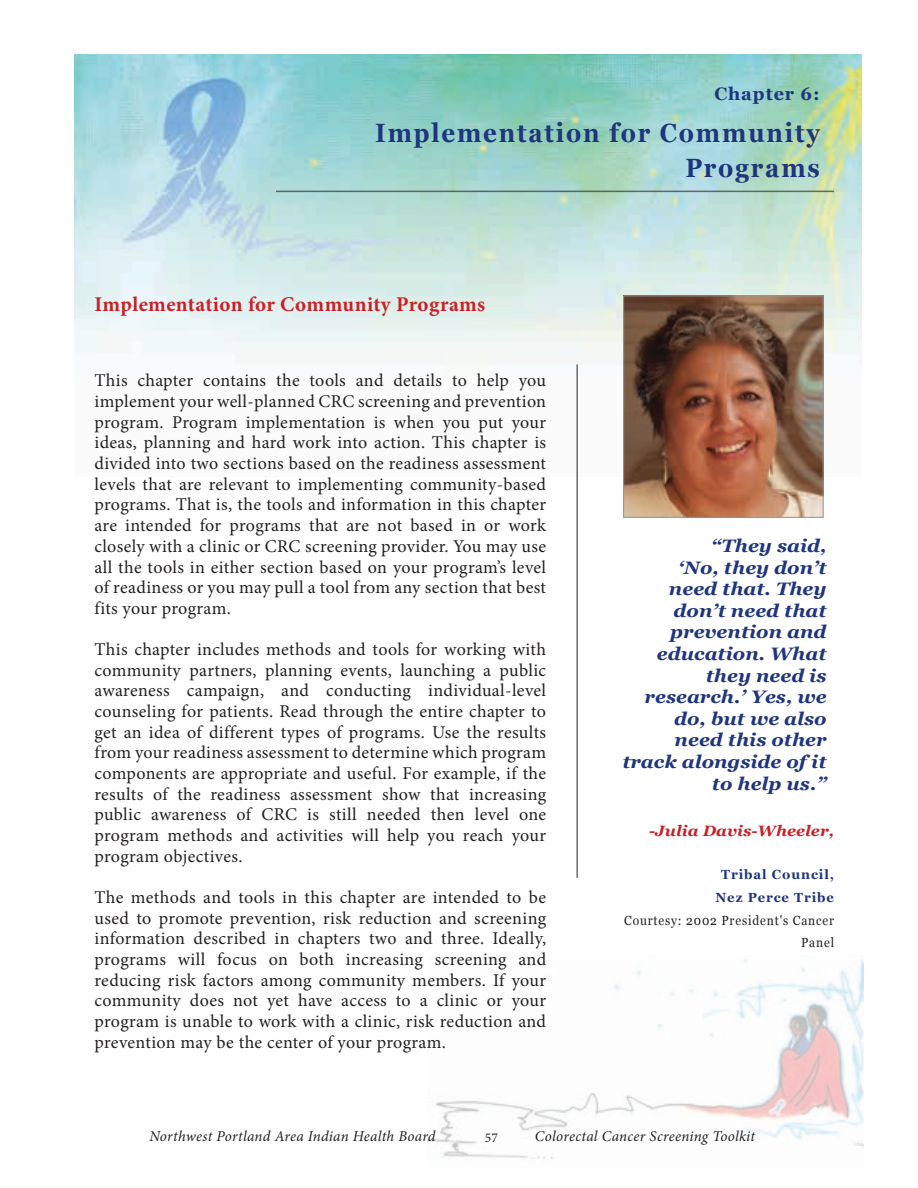
<style>
.page{position:relative;width:918px;height:1188px;background:#fff}
.page>*{position:absolute;margin:0;border:0;box-sizing:border-box;transform-origin:0 0}
.t1{font:700 26.4px/34.8px "Georgia";letter-spacing:.075em;color:#1f357c;text-align:right;scale:.91 1}
.t2{font:700 21px "Minion Pro";letter-spacing:.015em;color:#c82127}
.t3{font:18px/20.7px "Minion Pro";letter-spacing:.015em;color:#231f20;text-align:justify}
.t4{font:italic 700 18px/21.6px "Georgia";color:#1f357c;text-align:right;scale:1.09 1}
.t5{font:700 18px "Georgia";letter-spacing:.05em;color:#1f357c}
.t6{font:italic 15px "Minion Pro";letter-spacing:.015em;color:#231f20}
.t7{font:italic 700 15px "Georgia";color:#c82127;scale:1.09 1}
.t8{font:13.5px "Minion Pro";color:#231f20}
.t9{font:13.2px/22.8px "Georgia";letter-spacing:.07em;color:#231f20;text-align:right;scale:.91 1}
.t10{font:700 13.2px/22.8px "Georgia";letter-spacing:.07em;color:#1f357c;text-align:center}
</style>
<div class="page">
<img style="left:74px;top:54px;width:788px;height:422px">
<hr style="left:577px;top:364px;width:1px;height:514px;background:#231f20">
<img style="left:427px;top:958px;width:437px;height:202px">
<hr style="left:276px;top:191px;width:558px;height:1px;background:#231f20">
<img style="left:625px;top:298px;width:197px;height:218px">
<div style="left:623px;top:296px;width:201px;height:222px;border:1px solid #949698"></div>
<p class="t5" style="left:714px;top:82px;width:107px">Chapter 6:</p>
<h1 class="t1" style="left:375px;top:115px;width:490px">Implementation for Community<br>Programs</h1>
<p class="t2" style="left:94px;top:289px;width:392px">Implementation for Community Programs</p>
<p class="t3" style="left:94px;top:370px;width:453px">This chapter contains the tools and details to help you implement your well-planned CRC screening and prevention program. Program implementation is when you put your ideas, planning and hard work into action. This chapter is divided into two sections based on the readiness assessment levels that are relevant to implementing community-based programs. That is, the tools and information in this chapter are intended for programs that are not based in or work closely with a clinic or CRC screening provider. You may use all the tools in either section based on your program’s level of readiness or you may pull a tool from any section that best fits your program.</p>
<p class="t3" style="left:94px;top:639px;width:453px">This chapter includes methods and tools for working with community partners, planning events, launching a public awareness campaign, and conducting individual-level counseling for patients. Read through the entire chapter to get an idea of different types of programs. Use the results from your readiness assessment to determine which program components are appropriate and useful. For example, if the results of the readiness assessment show that increasing public awareness of CRC is still needed then level one program methods and activities will help you reach your program objectives.</p>
<p class="t3" style="left:94px;top:887px;width:453px">The methods and tools in this chapter are intended to be used to promote prevention, risk reduction and screening information described in chapters two and three. Ideally, programs will focus on both increasing screening and reducing risk factors among community members. If your community does not yet have access to a clinic or your program is unable to work with a clinic, risk reduction and prevention may be the center of your program.</p>
<p class="t4" style="left:622px;top:535px;width:189px">“They said,<br>‘No, they don’t<br>need that. They don’t need that prevention and education. What they need is research.’ Yes, we do, but we also need this other track alongside of it to help us.”</p>
<p class="t7" style="left:649px;top:821px;width:171px">-Julia Davis-Wheeler,</p>
<p class="t10" style="left:715px;top:863px;width:120px">Tribal Council,<br>Nez Perce Tribe</p>
<p class="t9" style="left:624px;top:909px;width:232px">Courtesy: 2002 President's Cancer<br>Panel</p>
<p class="t6" style="left:149px;top:1126px;width:288px">Northwest Portland Area Indian Health Board</p>
<p class="t6" style="left:535px;top:1126px;width:222px">Colorectal Cancer Screening Toolkit</p>
<p class="t8" style="left:485px;top:1128px;width:15px">57</p>
</div>
